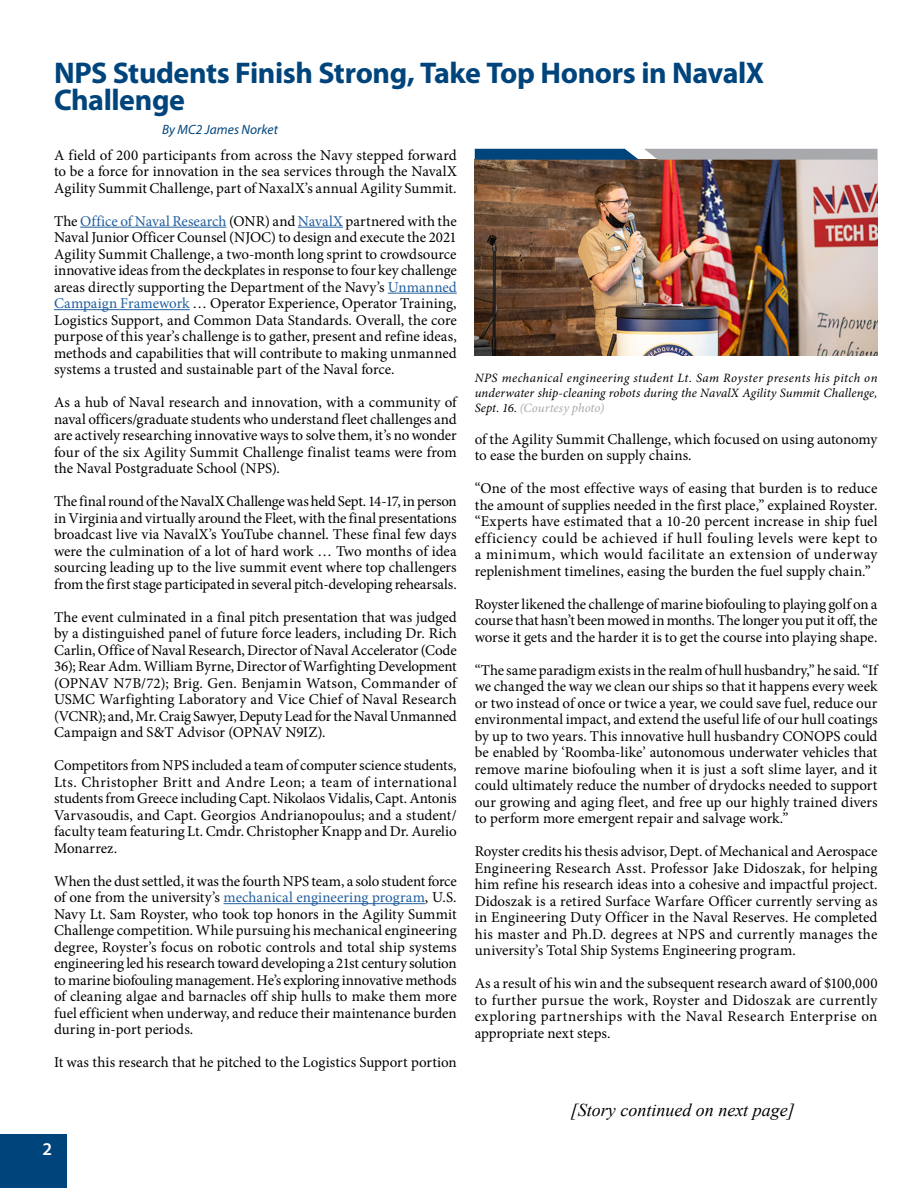
<style>
.page{position:relative;width:918px;height:1188px;background:#fff}
.page>*{position:absolute;margin:0;border:0;box-sizing:border-box;transform-origin:0 0}
.t1{font:700 30px/27px "Myriad Pro";letter-spacing:-.015em;color:#00447c}
.t2{font:italic 18px "Times New Roman";color:#000}
.t3{font:600 18px "Myriad Pro";color:#fff}
.t4{font:15px/16.5px "Minion Pro";color:#000;text-align:justify}
.t5{font:italic 13.5px "Myriad Pro";letter-spacing:.005em;color:#00447c}
.t6{font:italic 12.75px/15px "Minion Pro";letter-spacing:.005em;color:#000;text-align:justify}
.s1{color:#215e9e}
.s2{color:#a7a9ac}
</style>
<div class="page">
<img style="left:475px;top:160px;width:403px;height:195px">
<hr style="left:80px;top:227px;width:146px;height:1px;background:#215e9e">
<hr style="left:298px;top:227px;width:45px;height:1px;background:#215e9e">
<hr style="left:388px;top:293px;width:69px;height:1px;background:#215e9e">
<hr style="left:54px;top:309px;width:136px;height:1px;background:#215e9e">
<hr style="left:224px;top:903px;width:201px;height:1px;background:#215e9e">
<svg style="left:475px;top:149px;width:403px;height:11px;background:#6a849a"></svg>
<div style="left:0;top:1134px;width:68px;height:54px;background:#00447c"></div>
<h1 class="t1" style="left:54px;top:58px;width:712px">NPS Students Finish Strong, Take Top Honors in NavalX<br>Challenge</h1>
<p class="t5" style="left:162px;top:121px;width:118px">By MC2 James Norket</p>
<p class="t4" style="left:54px;top:147px;width:404px">A field of 200 participants from across the Navy stepped forward to be a force for innovation in the sea services through the NavalX Agility Summit Challenge, part of NaxalX’s annual Agility Summit.</p>
<p class="t4" style="left:54px;top:213px;width:404px">The <span class="s1">Office of Naval Research</span> (ONR) and <span class="s1">NavalX</span> partnered with the Naval Junior Officer Counsel (NJOC) to design and execute the 2021<br>Agility Summit Challenge, a two-month long sprint to crowdsource innovative ideas from the deckplates in response to four key challenge areas directly supporting the Department of the Navy’s <span class="s1">Unmanned Campaign Framework</span> … Operator Experience, Operator Training, Logistics Support, and Common Data Standards. Overall, the core purpose of this year’s challenge is to gather, present and refine ideas, methods and capabilities that will contribute to making unmanned systems a trusted and sustainable part of the Naval force.</p>
<p class="t4" style="left:54px;top:394px;width:404px">As a hub of Naval research and innovation, with a community of naval officers/graduate students who understand fleet challenges and are actively researching innovative ways to solve them, it’s no wonder four of the six Agility Summit Challenge finalist teams were from the Naval Postgraduate School (NPS).</p>
<p class="t4" style="left:54px;top:493px;width:404px">The final round of the NavalX Challenge was held Sept. 14-17, in person in Virginia and virtually around the Fleet, with the final presentations broadcast live via NavalX’s YouTube channel. These final few days were the culmination of a lot of hard work … Two months of idea sourcing leading up to the live summit event where top challengers from the first stage participated in several pitch-developing rehearsals.</p>
<p class="t4" style="left:54px;top:609px;width:404px">The event culminated in a final pitch presentation that was judged by a distinguished panel of future force leaders, including Dr. Rich Carlin, Office of Naval Research, Director of Naval Accelerator (Code 36); Rear Adm. William Byrne, Director of Warfighting Development (OPNAV N7B/72); Brig. Gen. Benjamin Watson, Commander of USMC Warfighting Laboratory and Vice Chief of Naval Research (VCNR); and, Mr. Craig Sawyer, Deputy Lead for the Naval Unmanned Campaign and S&amp;T Advisor (OPNAV N9IZ).</p>
<p class="t4" style="left:54px;top:757px;width:404px">Competitors from NPS included a team of computer science students, Lts. Christopher Britt and Andre Leon; a team of international students from Greece including Capt. Nikolaos Vidalis, Capt. Antonis Varvasoudis, and Capt. Georgios Andrianopoulus; and a student/ faculty team featuring Lt. Cmdr. Christopher Knapp and Dr. Aurelio Monarrez.</p>
<p class="t4" style="left:54px;top:873px;width:404px">When the dust settled, it was the fourth NPS team, a solo student force of one from the university’s <span class="s1">mechanical engineering program</span>, U.S.<br>Navy Lt. Sam Royster, who took top honors in the Agility Summit Challenge competition. While pursuing his mechanical engineering degree, Royster’s focus on robotic controls and total ship systems engineering led his research toward developing a 21st century solution to marine biofouling management. He’s exploring innovative methods of cleaning algae and barnacles off ship hulls to make them more fuel efficient when underway, and reduce their maintenance burden during in-port periods.</p>
<p class="t4" style="left:54px;top:1054px;width:404px">It was this research that he pitched to the Logistics Support portion</p>
<p class="t3" style="left:42px;top:1138px;width:11px">2</p>
<p class="t6" style="left:475px;top:370px;width:404px">NPS mechanical engineering student Lt. Sam Royster presents his pitch on underwater ship-cleaning robots during the NavalX Agility Summit Challenge, Sept. 16. <span class="s2">(Courtesy photo)</span></p>
<p class="t4" style="left:475px;top:431px;width:404px">of the Agility Summit Challenge, which focused on using autonomy to ease the burden on supply chains.</p>
<p class="t4" style="left:475px;top:480px;width:404px">“One of the most effective ways of easing that burden is to reduce the amount of supplies needed in the first place,” explained Royster. “Experts have estimated that a 10-20 percent increase in ship fuel efficiency could be achieved if hull fouling levels were kept to a minimum, which would facilitate an extension of underway replenishment timelines, easing the burden the fuel supply chain.”</p>
<p class="t4" style="left:475px;top:596px;width:404px">Royster likened the challenge of marine biofouling to playing golf on a course that hasn’t been mowed in months. The longer you put it off, the worse it gets and the harder it is to get the course into playing shape.</p>
<p class="t4" style="left:475px;top:662px;width:404px">“The same paradigm exists in the realm of hull husbandry,” he said. “If we changed the way we clean our ships so that it happens every week or two instead of once or twice a year, we could save fuel, reduce our environmental impact, and extend the useful life of our hull coatings by up to two years. This innovative hull husbandry CONOPS could be enabled by ‘Roomba-like’ autonomous underwater vehicles that remove marine biofouling when it is just a soft slime layer, and it could ultimately reduce the number of drydocks needed to support our growing and aging fleet, and free up our highly trained divers to perform more emergent repair and salvage work.”</p>
<p class="t4" style="left:475px;top:843px;width:404px">Royster credits his thesis advisor, Dept. of Mechanical and Aerospace Engineering Research Asst. Professor Jake Didoszak, for helping him refine his research ideas into a cohesive and impactful project.<br>Didoszak is a retired Surface Warfare Officer currently serving as in Engineering Duty Officer in the Naval Reserves. He completed his master and Ph.D. degrees at NPS and currently manages the university’s Total Ship Systems Engineering program.</p>
<p class="t4" style="left:475px;top:975px;width:404px">As a result of his win and the subsequent research award of $100,000 to further pursue the work, Royster and Didoszak are currently exploring partnerships with the Naval Research Enterprise on appropriate next steps.</p>
<p class="t2" style="left:571px;top:1098px;width:225px">[Story continued on next page]</p>
</div>
